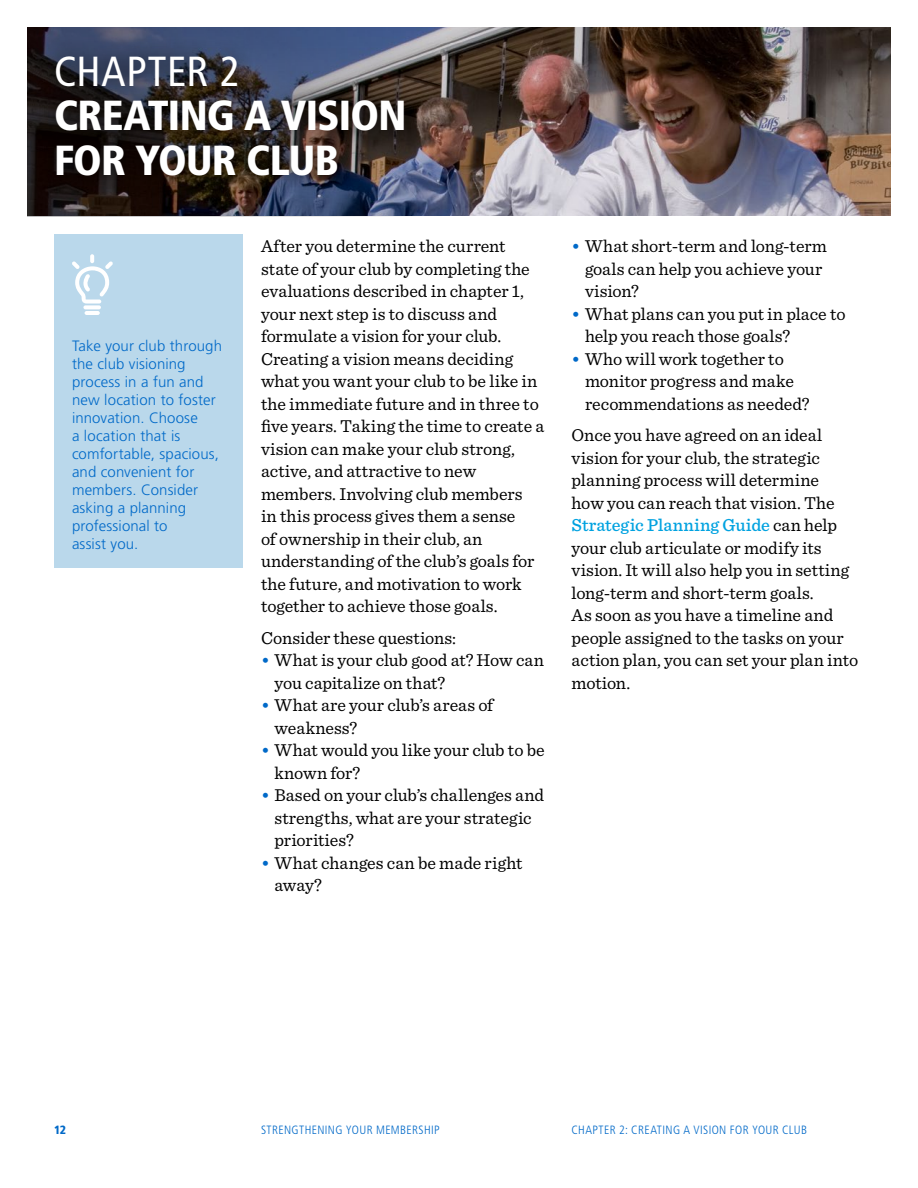
<style>
.page{position:relative;width:918px;height:1188px;background:#fff}
.page>*{position:absolute;margin:0;border:0;box-sizing:border-box;transform-origin:0 0}
.t1{font:900 condensed 42px/45px "Frutiger LT Std";letter-spacing:-.02em;color:#fff}
.t2{font:condensed 42px "Frutiger LT Std";letter-spacing:.02em;color:#fff}
.t3{font:18px/22.5px "Sentinel";color:#000}
.t4{font:300 15px/18px "Frutiger LT Std";letter-spacing:.01em;color:#0069c8}
.t5{font:300 condensed 12px "Frutiger LT Std";letter-spacing:.035em;color:#0069c8}
.t6{font:900 condensed 12px "Frutiger LT Std";color:#0069c8}
.s1{font-weight:500;color:#0069c8}
.s2{font-weight:500;color:#00a2e0}
</style>
<div class="page">
<img style="left:443px;top:27px;width:448px;height:189px">
<img style="left:27px;top:27px;width:416px;height:189px">
<div style="left:54px;top:234px;width:189px;height:333px;background:#bad8eb"></div>
<svg style="left:72px;top:254px;width:41px;height:61px"></svg>
<div style="left:38px;top:37px;width:385px;height:157px;background:#000;opacity:.8"></div>
<h1 class="t2" style="left:54px;top:46px;width:188px">CHAPTER 2</h1>
<h1 class="t1" style="left:54px;top:93px;width:354px">CREATING A VISION<br>FOR YOUR CLUB</h1>
<p class="t4" style="left:72px;top:337px;width:152px">Take your club through the club visioning process in a fun and new location to foster innovation. Choose<br>a location that is comfortable, spacious, and convenient for members. Consider asking a planning professional to<br>assist you.</p>
<p class="t3" style="left:261px;top:234px;width:285px">After you determine the current state of your club by completing the evaluations described in chapter 1, your next step is to discuss and formulate a vision for your club.<br>Creating a vision means deciding what you want your club to be like in the immediate future and in three to five years. Taking the time to create a vision can make your club strong, active, and attractive to new members. Involving club members<br>in this process gives them a sense<br>of ownership in their club, an understanding of the club’s goals for the future, and motivation to work together to achieve those goals.</p>
<p class="t3" style="left:261px;top:625px;width:197px">Consider these questions:</p>
<p class="t3" style="left:274px;top:648px;width:271px;text-indent:-14px"><span class="s1">•</span> What is your club good at? How can you capitalize on that?</p>
<p class="t3" style="left:274px;top:693px;width:220px;text-indent:-14px"><span class="s1">•</span> What are your club’s areas of weakness?</p>
<p class="t3" style="left:274px;top:738px;width:272px;text-indent:-14px"><span class="s1">•</span> What would you like your club to be known for?</p>
<p class="t3" style="left:274px;top:783px;width:271px;text-indent:-14px"><span class="s1">•</span> Based on your club’s challenges and strengths, what are your strategic priorities?</p>
<p class="t3" style="left:274px;top:850px;width:249px;text-indent:-14px"><span class="s1">•</span> What changes can be made right away?</p>
<p class="t3" style="left:585px;top:234px;width:244px;text-indent:-14px"><span class="s1">•</span> What short-term and long-term goals can help you achieve your vision?</p>
<p class="t3" style="left:585px;top:301px;width:262px;text-indent:-14px"><span class="s1">•</span> What plans can you put in place to help you reach those goals?</p>
<p class="t3" style="left:585px;top:346px;width:226px;text-indent:-14px"><span class="s1">•</span> Who will work together to monitor progress and make recommendations as needed?</p>
<p class="t3" style="left:572px;top:423px;width:288px">Once you have agreed on an ideal vision for your club, the strategic planning process will determine<br>how you can reach that vision. The<br><span class="s2">Strategic Planning Guide</span> can help your club articulate or modify its vision. It will also help you in setting long-term and short-term goals.<br>As soon as you have a timeline and people assigned to the tasks on your action plan, you can set your plan into motion.</p>
<p class="t6" style="left:54px;top:1123px;width:14px">12</p>
<p class="t5" style="left:261px;top:1123px;width:180px">STRENGTHENING YOUR MEMBERSHIP</p>
<p class="t5" style="left:572px;top:1123px;width:237px">CHAPTER 2: CREATING A VISION FOR YOUR CLUB</p>
</div>
